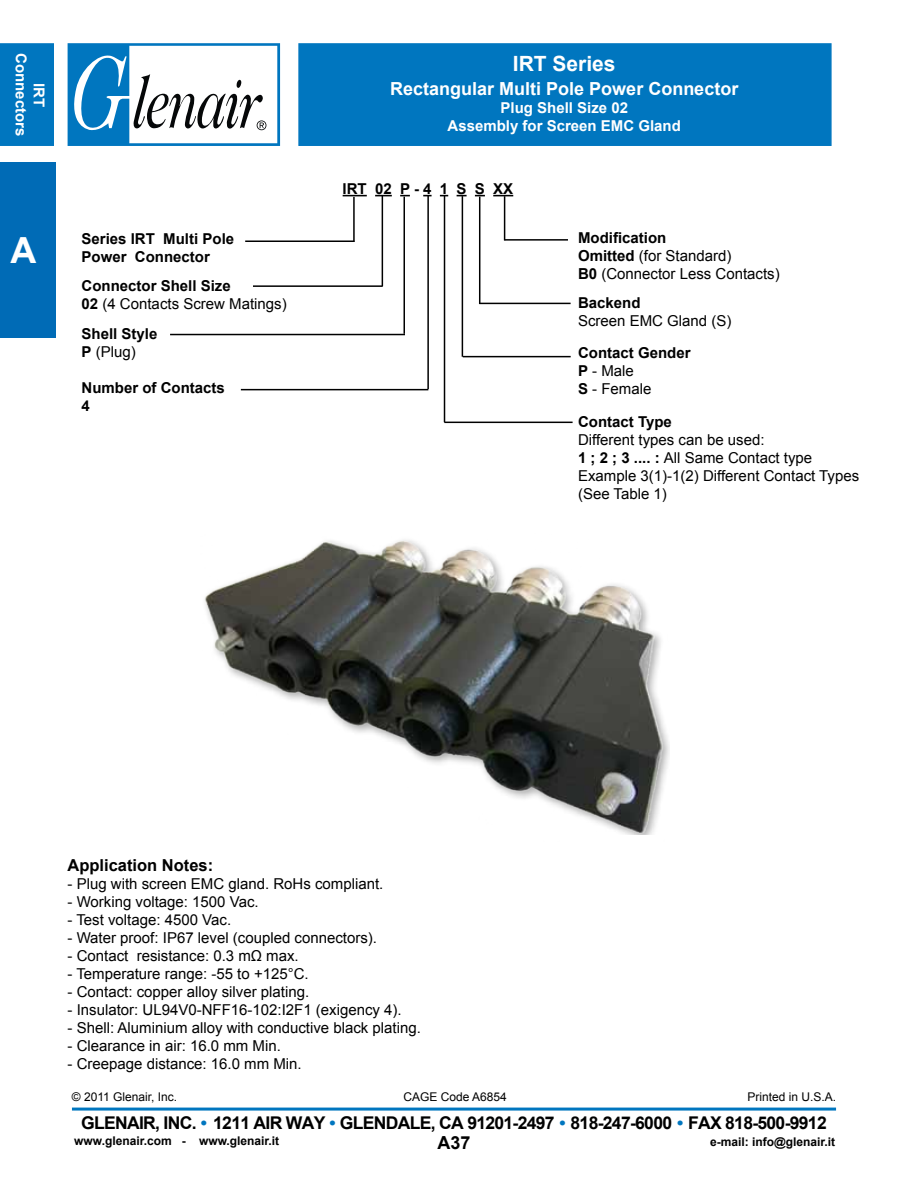
<style>
.page{position:relative;width:918px;height:1188px;background:#fff}
.page>*{position:absolute;margin:0;border:0;box-sizing:border-box;transform-origin:0 0}
.t1{font:700 36px "Arial";color:#fff}
.t2{font:700 21px "Arial";color:#fff}
.t3{font:700 18px "Arial";color:#fff}
.t4{font:700 18px "Arial";color:#000}
.t5{font:700 17.55px "Arial";letter-spacing:-.04em;color:#000}
.t6{font:700 16.5px "Arial";color:#000}
.t7{font:15.15px/18px "Arial";color:#000}
.t8{font:15px/18px "Arial";color:#000}
.t9{font:700 15px/18px "Arial";color:#000}
.t10{font:700 15px/18px "Arial";color:#fff;text-align:center}
.t11{font:700 12px "Arial";color:#000}
.t12{font:12px "Arial";color:#000}
.s1{font-weight:700}
.s2{font-weight:400}
.s3{color:#0076bf}
</style>
<div class="page">
<div style="left:0;top:43px;width:54px;height:103px;background:#0076bf"></div>
<div style="left:298px;top:43px;width:534px;height:103px;background:#0076bf;border:2px solid #0076bf"></div>
<hr style="left:72px;top:1108px;width:764px;height:3px;background:#0076bf">
<svg style="left:68px;top:43px;width:212px;height:103px"></svg>
<div style="left:0;top:162px;width:55px;height:176px;background:#006bb6"></div>
<hr style="left:427px;top:196px;width:2px;height:193px;background:#000">
<hr style="left:444px;top:196px;width:1px;height:226px;background:#000">
<svg style="left:343px;top:195px;width:24px;height:1px"></svg>
<svg style="left:375px;top:195px;width:17px;height:1px"></svg>
<svg style="left:493px;top:195px;width:20px;height:1px"></svg>
<hr style="left:353px;top:197px;width:2px;height:45px;background:#000">
<hr style="left:245px;top:240px;width:109px;height:2px;background:#000">
<hr style="left:253px;top:285px;width:130px;height:2px;background:#000">
<hr style="left:382px;top:196px;width:1px;height:90px;background:#000">
<hr style="left:170px;top:334px;width:235px;height:1px;background:#000">
<hr style="left:241px;top:389px;width:187px;height:1px;background:#000">
<hr style="left:479px;top:303px;width:92px;height:1px;background:#000">
<hr style="left:462px;top:196px;width:1px;height:161px;background:#000">
<hr style="left:504px;top:196px;width:1px;height:44px;background:#000">
<hr style="left:504px;top:239px;width:64px;height:2px;background:#000">
<hr style="left:404px;top:197px;width:1px;height:137px;background:#000">
<hr style="left:479px;top:197px;width:1px;height:107px;background:#000">
<hr style="left:463px;top:356px;width:108px;height:1px;background:#000">
<hr style="left:444px;top:422px;width:129px;height:1px;background:#000">
<img style="left:204px;top:540px;width:466px;height:295px">
<p class="t10" style="left:47px;top:53px;width:85px;rotate:90deg">IRT<br>Connectors</p>
<h1 class="t1" style="left:10px;top:226px;width:27px">A</h1>
<p class="t9" style="left:82px;top:230px;width:154px">Series IRT Multi Pole<br>Power Connector</p>
<p class="t8" style="left:82px;top:277px;width:207px"><span class="s1">Connector Shell Size<br>02</span> (4 Contacts Screw Matings)</p>
<p class="t9" style="left:82px;top:325px;width:77px">Shell Style<br>P <span class="s2">(Plug)</span></p>
<p class="t9" style="left:82px;top:379px;width:145px">Number of Contacts<br>4</p>
<h2 class="t2" style="left:513px;top:50px;width:104px">IRT Series</h2>
<p class="t3" style="left:390px;top:77px;width:350px">Rectangular Multi Pole Power Connector</p>
<p class="t10" style="left:448px;top:100px;width:235px">Plug Shell Size 02<br>Assembly for Screen EMC Gland</p>
<p class="t9" style="left:343px;top:180px;width:172px">IRT 02 P - 4 1 S S XX</p>
<p class="t9" style="left:578px;top:229px;width:90px">Modification</p>
<p class="t7" style="left:578px;top:247px;width:203px"><span class="s1">Omitted</span> (for Standard)<br><span class="s1">B0</span> (Connector Less Contacts)</p>
<p class="t9" style="left:578px;top:294px;width:64px">Backend</p>
<p class="t8" style="left:578px;top:312px;width:155px">Screen EMC Gland (S)</p>
<p class="t9" style="left:578px;top:345px;width:114px">Contact Gender<br>P <span class="s2">- Male<br></span>S <span class="s2">- Female</span></p>
<p class="t9" style="left:578px;top:413px;width:95px">Contact Type</p>
<p class="t8" style="left:578px;top:431px;width:283px">Different types can be used:<br><span class="s1">1 ; 2 ; 3 .... :</span> All Same Contact type<br>Example 3(1)-1(2) Different Contact Types (See Table 1)</p>
<p class="t6" style="left:68px;top:855px;width:147px">Application Notes:</p>
<p class="t8" style="left:68px;top:875px;width:317px">- Plug with screen EMC gland. RoHs compliant.</p>
<p class="t8" style="left:68px;top:893px;width:193px">- Working voltage: 1500 Vac.</p>
<p class="t8" style="left:68px;top:911px;width:165px">- Test voltage: 4500 Vac.</p>
<p class="t8" style="left:68px;top:929px;width:311px">- Water proof: IP67 level (coupled connectors).</p>
<p class="t8" style="left:68px;top:947px;width:233px">- Contact resistance: 0.3 mΩ max.</p>
<p class="t8" style="left:68px;top:965px;width:243px">- Temperature range: -55 to +125°C.</p>
<p class="t8" style="left:68px;top:983px;width:243px">- Contact: copper alloy silver plating.</p>
<p class="t8" style="left:68px;top:1001px;width:336px">- Insulator: UL94V0-NFF16-102:I2F1 (exigency 4).</p>
<p class="t8" style="left:68px;top:1019px;width:355px">- Shell: Aluminium alloy with conductive black plating.</p>
<p class="t8" style="left:68px;top:1037px;width:215px">- Clearance in air: 16.0 mm Min.</p>
<p class="t8" style="left:68px;top:1055px;width:236px">- Creepage distance: 16.0 mm Min.</p>
<p class="t12" style="left:72px;top:1089px;width:107px">© 2011 Glenair, Inc.</p>
<p class="t12" style="left:404px;top:1089px;width:105px">CAGE Code A6854</p>
<p class="t12" style="left:747px;top:1089px;width:90px">Printed in U.S.A.</p>
<p class="t11" style="left:74px;top:1133px;width:207px">www.glenair.com - www.glenair.it</p>
<p class="t11" style="left:710px;top:1134px;width:127px">e-mail: info@glenair.it</p>
<p class="t5" style="left:81px;top:1111px;width:747px">GLENAIR, INC. <span class="s3">•</span> 1211 AIR WAY <span class="s3">•</span> GLENDALE, CA 91201-2497 <span class="s3">•</span> 818-247-6000 <span class="s3">•</span> FAX 818-500-9912</p>
<p class="t4" style="left:438px;top:1131px;width:35px">A37</p>
</div>
